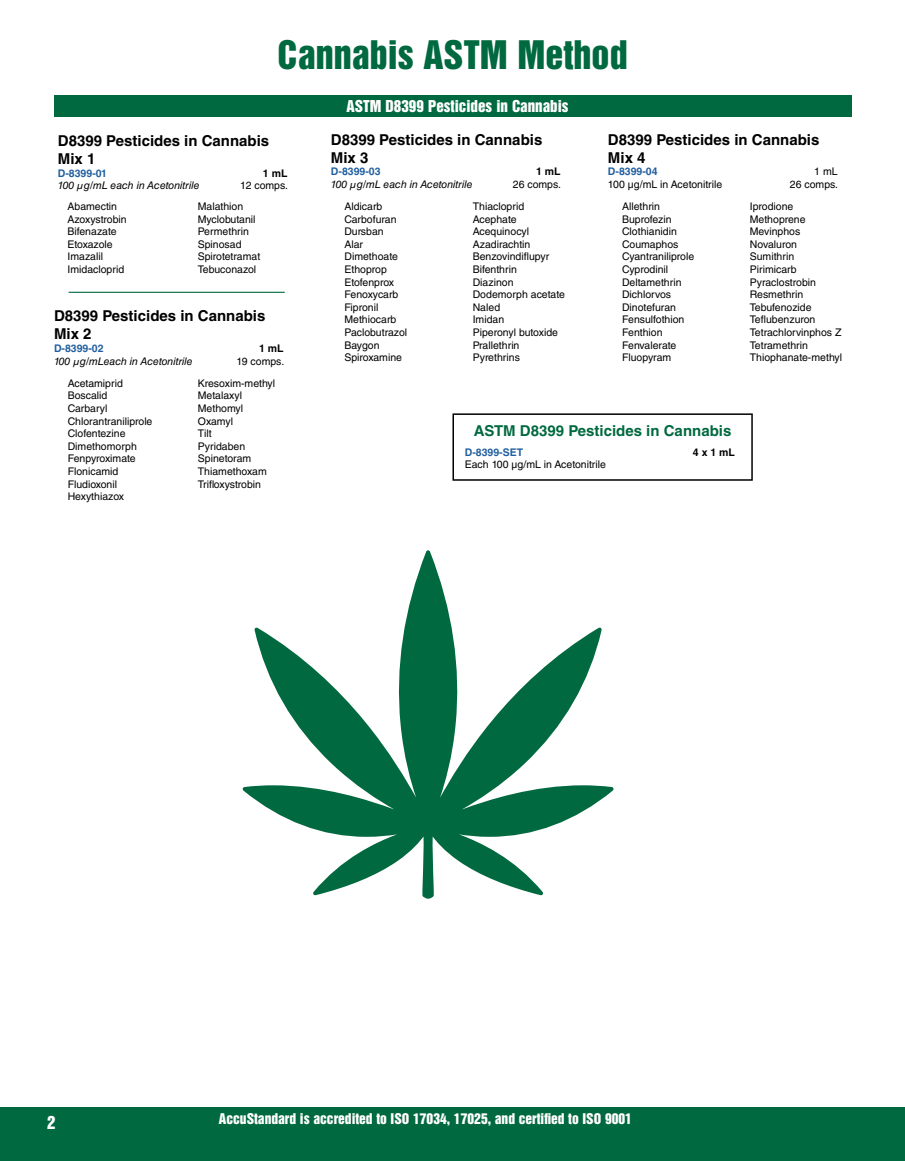
<style>
.page{position:relative;width:905px;height:1161px;background:#fff}
.page>*{position:absolute;margin:0;border:0;box-sizing:border-box;transform-origin:0 0}
.t1{font:36px "Helvetica Inserat LT Std";color:#00693f}
.t2{font:16.5px "Helvetica Inserat LT Std";color:#fff}
.t3{font:700 15px/18px "Helvetica LT Std";color:#000}
.t4{font:15px "Helvetica Inserat LT Std";color:#fff}
.t5{font:700 15px "Helvetica LT Std";color:#00693f}
.t6{font:13.5px "Helvetica Inserat LT Std";color:#fff}
.t7{font:10.5px/12.6px "Helvetica LT Std";color:#000}
.t8{font:italic 10.5px "Helvetica LT Std";color:#000}
.t9{font:700 10.5px "Helvetica LT Std";color:#215e9e}
.t10{font:700 10.5px "Helvetica LT Std";color:#000}
</style>
<div class="page">
<div style="left:0;top:1107px;width:904px;height:54px;background:#00693f"></div>
<div style="left:54px;top:95px;width:797px;height:22px;background:#00693f"></div>
<div style="left:452px;top:413px;width:300px;height:68px;border:2px solid #000"></div>
<hr style="left:69px;top:292px;width:216px;height:1px;background:#00693f">
<svg style="left:242px;top:550px;width:371px;height:349px"></svg>
<h1 class="t1" style="left:277px;top:34px;width:351px">Cannabis ASTM Method</h1>
<h3 class="t3" style="left:58px;top:132px;width:213px">D8399 Pesticides in Cannabis<br>Mix 1</h3>
<p class="t9" style="left:58px;top:167px;width:51px">D-8399-01</p>
<p class="t10" style="left:263px;top:167px;width:26px">1 mL</p>
<p class="t8" style="left:58px;top:180px;width:143px">100 µg/mL each in Acetonitrile</p>
<p class="t7" style="left:240px;top:179px;width:49px">12 comps.</p>
<p class="t7" style="left:67px;top:200px;width:61px">Abamectin<br>Azoxystrobin<br>Bifenazate<br>Etoxazole<br>Imazalil<br>Imidacloprid</p>
<p class="t7" style="left:198px;top:200px;width:64px">Malathion<br>Myclobutanil<br>Permethrin<br>Spinosad<br>Spirotetramat<br>Tebuconazol</p>
<h3 class="t3" style="left:54px;top:307px;width:213px">D8399 Pesticides in Cannabis<br>Mix 2</h3>
<p class="t9" style="left:54px;top:342px;width:51px">D-8399-02</p>
<p class="t10" style="left:259px;top:342px;width:26px">1 mL</p>
<p class="t8" style="left:54px;top:355px;width:140px">100 µg/mLeach in Acetonitrile</p>
<p class="t7" style="left:236px;top:355px;width:49px">19 comps.</p>
<p class="t7" style="left:68px;top:377px;width:86px">Acetamiprid<br>Boscalid<br>Carbaryl<br>Chlorantraniliprole<br>Clofentezine<br>Dimethomorph<br>Fenpyroximate<br>Flonicamid<br>Fludioxonil<br>Hexythiazox</p>
<p class="t7" style="left:198px;top:377px;width:79px">Kresoxim-methyl<br>Metalaxyl<br>Methomyl<br>Oxamyl<br>Tilt<br>Pyridaben<br>Spinetoram<br>Thiamethoxam<br>Trifloxystrobin</p>
<h3 class="t4" style="left:346px;top:97px;width:223px">ASTM D8399 Pesticides in Cannabis</h3>
<h3 class="t3" style="left:331px;top:130px;width:213px">D8399 Pesticides in Cannabis<br>Mix 3</h3>
<p class="t9" style="left:331px;top:165px;width:51px">D-8399-03</p>
<p class="t10" style="left:536px;top:165px;width:26px">1 mL</p>
<p class="t8" style="left:331px;top:178px;width:143px">100 µg/mL each in Acetonitrile</p>
<p class="t7" style="left:513px;top:178px;width:50px">26 comps.</p>
<h3 class="t3" style="left:608px;top:130px;width:213px">D8399 Pesticides in Cannabis<br>Mix 4</h3>
<p class="t9" style="left:608px;top:165px;width:51px">D-8399-04</p>
<p class="t7" style="left:814px;top:165px;width:25px">1 mL</p>
<p class="t7" style="left:608px;top:178px;width:116px">100 µg/mL in Acetonitrile</p>
<p class="t7" style="left:790px;top:178px;width:50px">26 comps.</p>
<p class="t7" style="left:344px;top:200px;width:64px">Aldicarb<br>Carbofuran<br>Dursban<br>Alar<br>Dimethoate<br>Ethoprop<br>Etofenprox<br>Fenoxycarb<br>Fipronil<br>Methiocarb<br>Paclobutrazol<br>Baygon<br>Spiroxamine</p>
<p class="t7" style="left:472px;top:200px;width:94px">Thiacloprid<br>Acephate<br>Acequinocyl<br>Azadirachtin<br>Benzovindiflupyr<br>Bifenthrin<br>Diazinon<br>Dodemorph acetate<br>Naled<br>Imidan<br>Piperonyl butoxide<br>Prallethrin<br>Pyrethrins</p>
<p class="t7" style="left:622px;top:200px;width:74px">Allethrin<br>Buprofezin<br>Clothianidin<br>Coumaphos<br>Cyantraniliprole<br>Cyprodinil<br>Deltamethrin<br>Dichlorvos<br>Dinotefuran<br>Fensulfothion<br>Fenthion<br>Fenvalerate<br>Fluopyram</p>
<p class="t7" style="left:749px;top:200px;width:94px">Iprodione<br>Methoprene<br>Mevinphos<br>Novaluron<br>Sumithrin<br>Pirimicarb<br>Pyraclostrobin<br>Resmethrin<br>Tebufenozide<br>Teflubenzuron<br>Tetrachlorvinphos Z<br>Tetramethrin<br>Thiophanate-methyl</p>
<h3 class="t5" style="left:474px;top:422px;width:259px">ASTM D8399 Pesticides in Cannabis</h3>
<p class="t9" style="left:465px;top:446px;width:60px">D-8399-SET</p>
<p class="t10" style="left:693px;top:446px;width:44px">4 x 1 mL</p>
<p class="t7" style="left:465px;top:458px;width:143px">Each 100 µg/mL in Acetonitrile</p>
<h2 class="t2" style="left:47px;top:1113px;width:10px">2</h2>
<p class="t6" style="left:219px;top:1110px;width:414px">AccuStandard is accredited to ISO 17034, 17025, and certified to ISO 9001</p>
</div>
